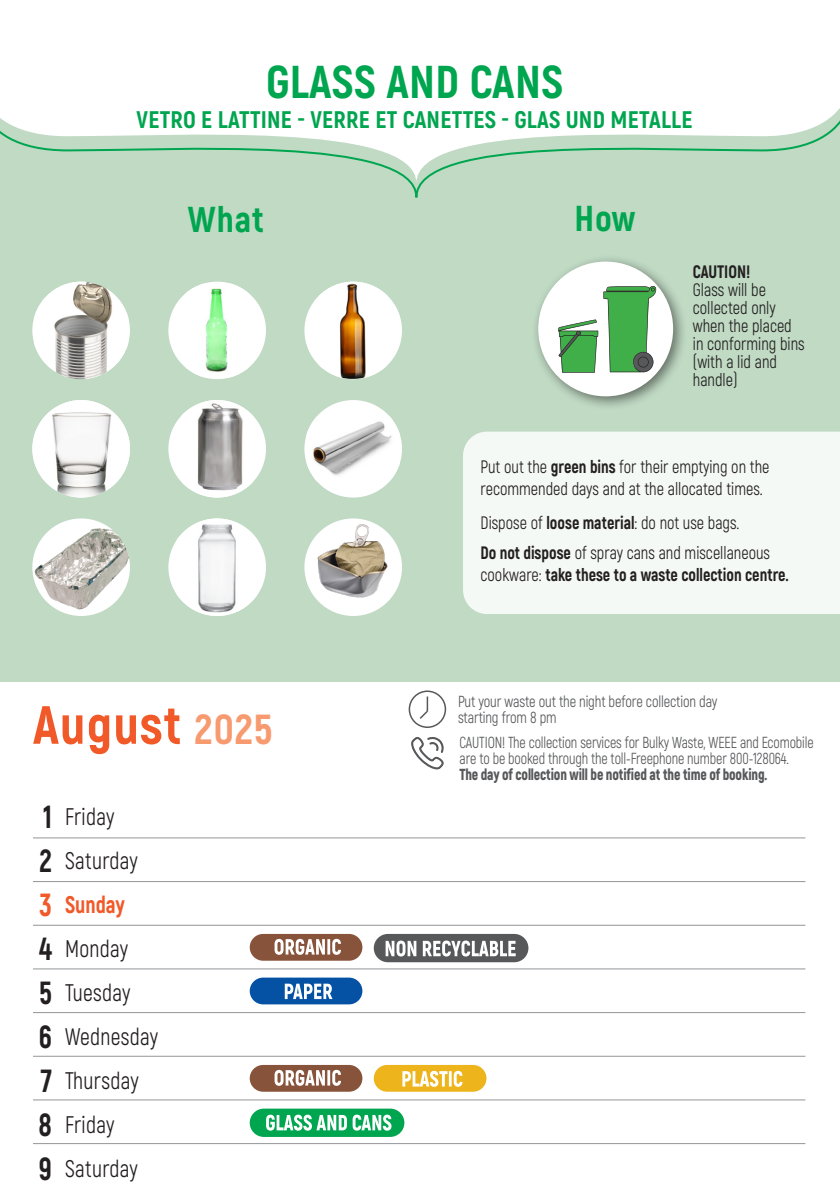
<style>
.page{position:relative;width:840px;height:1191px;background:#fff}
.page>*{position:absolute;margin:0;border:0;box-sizing:border-box;transform-origin:0 0}
.t1{font:800 53.6px "Akrobat";letter-spacing:.02em;color:#f15929}
.t2{font:800 46px "Akrobat";letter-spacing:.01em;color:#00a54f}
.t3{font:800 36px "Akrobat";letter-spacing:.025em;color:#00a54f}
.t4{font:800 32px/44px "Akrobat";color:#231f20;text-align:justify;scale:.9 1}
.t5{font:24px/44px "Akrobat";letter-spacing:.015em;color:#231f20;scale:.9 1}
.t6{font:800 24px "Akrobat";letter-spacing:.01em;color:#00a54f}
.t7{font:18px/18px "Akrobat";color:#231f20;scale:.9 1}
.t8{font:800 18px "Akrobat";color:#231f20;scale:.9 1}
.t9{font:16px/16px "Akrobat";letter-spacing:-.01em;color:#57585a;scale:.87 1}
.t10{font:16px "Akrobat";letter-spacing:-.01em;color:#57585a;scale:.9 1}
.t11{font:900 16px "Akrobat";letter-spacing:-.01em;color:#57585a;scale:.87 1}
.s1{font-weight:800}
.s2{font-size:42px;color:#f79a70}
.s3{color:#f15929}
.s4{font-weight:800;color:#f15929}
.s5{font-weight:400}
</style>
<div class="page">
<hr style="left:33px;top:837px;width:772px;height:1px;background:#939598">
<hr style="left:33px;top:881px;width:772px;height:1px;background:#939598">
<hr style="left:33px;top:925px;width:772px;height:1px;background:#939598">
<hr style="left:33px;top:968px;width:772px;height:1px;background:#939598">
<hr style="left:33px;top:1012px;width:772px;height:1px;background:#939598">
<hr style="left:33px;top:1055px;width:772px;height:1px;background:#939598">
<hr style="left:33px;top:1099px;width:772px;height:1px;background:#939598">
<hr style="left:33px;top:1143px;width:772px;height:1px;background:#939598">
<div style="left:249px;top:934px;width:113px;height:26px;background:#87533a;border-radius:13px"></div>
<svg style="left:274px;top:938px;width:67px;height:16px"></svg>
<div style="left:373px;top:934px;width:155px;height:28px;background:#57585a;border-radius:14px"></div>
<svg style="left:385px;top:940px;width:130px;height:16px"></svg>
<div style="left:249px;top:977px;width:113px;height:27px;background:#0551a4;border-radius:13px"></div>
<svg style="left:284px;top:983px;width:48px;height:16px"></svg>
<div style="left:249px;top:1065px;width:113px;height:26px;background:#87533a;border-radius:13px"></div>
<svg style="left:274px;top:1069px;width:67px;height:16px"></svg>
<div style="left:373px;top:1065px;width:113px;height:26px;background:#edb41b;border-radius:13px"></div>
<svg style="left:402px;top:1070px;width:60px;height:16px"></svg>
<div style="left:249px;top:1108px;width:155px;height:29px;background:#00a54f;border-radius:14px"></div>
<svg style="left:266px;top:1114px;width:125px;height:16px"></svg>
<div style="left:0;top:69px;width:839px;height:613px;background:#c0dac4"></div>
<div style="left:463px;top:431px;width:376px;height:183px;background:#f5f9f5"></div>
<div style="left:531px;top:254px;width:156px;height:157px;background:#231f20;opacity:.55"></div>
<div style="left:538px;top:261px;width:134px;height:135px;background:#fff;border-radius:50%"></div>
<img style="left:32px;top:400px;width:98px;height:97px;border-radius:49px">
<div style="left:168px;top:400px;width:98px;height:97px;background:#fff;border-radius:50%"></div>
<img style="left:182px;top:400px;width:70px;height:97px">
<div style="left:304px;top:400px;width:98px;height:97px;background:#fff;border-radius:50%"></div>
<img style="left:306px;top:416px;width:93px;height:65px">
<img style="left:34px;top:282px;width:94px;height:97px">
<div style="left:32px;top:518px;width:98px;height:98px;background:#fff;border-radius:50%"></div>
<img style="left:33px;top:528px;width:96px;height:83px">
<div style="left:168px;top:282px;width:98px;height:97px;background:#fff;border-radius:50%"></div>
<img style="left:186px;top:283px;width:62px;height:94px">
<div style="left:168px;top:518px;width:98px;height:98px;background:#fff;border-radius:50%"></div>
<img style="left:176px;top:518px;width:82px;height:98px">
<div style="left:304px;top:282px;width:98px;height:97px;background:#fff;border-radius:50%"></div>
<img style="left:318px;top:282px;width:69px;height:97px">
<img style="left:304px;top:518px;width:98px;height:98px;border-radius:49px">
<svg style="left:558px;top:286px;width:98px;height:87px"></svg>
<svg style="left:0;top:69px;width:839px;height:129px"></svg>
<svg style="left:408px;top:690px;width:38px;height:38px"></svg>
<svg style="left:411px;top:737px;width:32px;height:32px"></svg>
<p class="t2" style="left:266px;top:53px;width:298px">GLASS AND CANS</p>
<p class="t6" style="left:136px;top:104px;width:557px">VETRO E LATTINE - VERRE ET CANETTES - GLAS UND METALLE</p>
<p class="t3" style="left:188px;top:196px;width:77px">What</p>
<p class="t3" style="left:574px;top:196px;width:62px">How</p>
<p class="t7" style="left:692px;top:263px;width:126px"><span class="s1">CAUTION!<br></span>Glass will be collected only when the placed in conforming bins (with a lid and handle)</p>
<p class="t1" style="left:33px;top:691px;width:241px">August <span class="s2">2025</span></p>
<p class="t4" style="left:39px;top:794px;width:16px">1<br>2<br><span class="s3">3<br></span>4<br>5<br>6<br>7<br>8<br>9</p>
<p class="t5" style="left:65px;top:795px;width:105px">Friday<br>Saturday<br><span class="s4">Sunday<br></span>Monday<br>Tuesday<br>Wednesday<br>Thursday<br>Friday<br>Saturday</p>
<p class="t7" style="left:480px;top:455px;width:322px;line-height:22px">Put out the <span class="s1">green bins</span> for their emptying on the recommended days and at the allocated times.</p>
<p class="t7" style="left:480px;top:507px;width:323px;line-height:30px">Dispose of <span class="s1">loose material</span>: do not use bags.<br><span class="s1">Do not dispose</span> of spray cans and miscellaneous</p>
<p class="t8" style="left:480px;top:563px;width:344px"><span class="s5">cookware:</span> take these to a waste collection centre.</p>
<p class="t10" style="left:457px;top:691px;width:289px">Put your waste out the night before collection day</p>
<p class="t10" style="left:457px;top:707px;width:111px">starting from 8 pm</p>
<p class="t9" style="left:459px;top:734px;width:408px">CAUTION! The collection services for Bulky Waste, WEEE and Ecomobile are to be booked through the toll-Freephone number 800-128064.</p>
<p class="t11" style="left:459px;top:764px;width:355px">The day of collection will be notified at the time of booking.</p>
</div>
